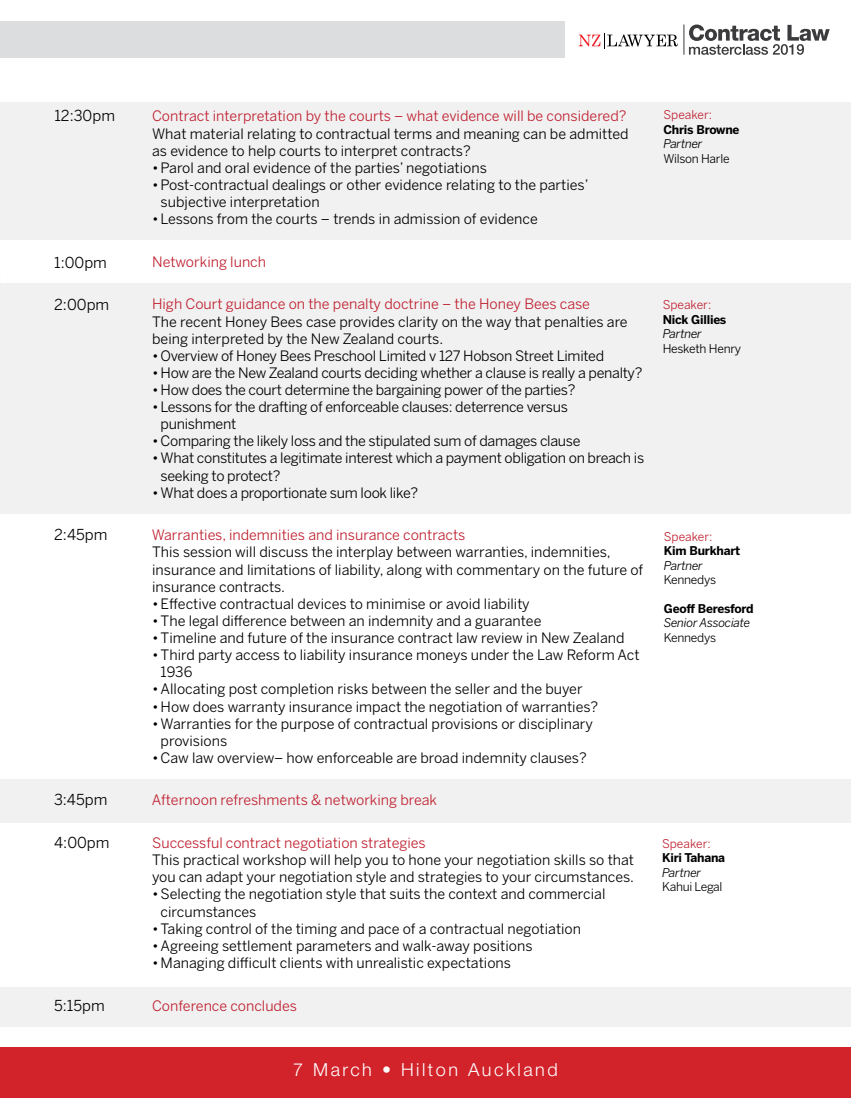
<style>
.page{position:relative;width:851px;height:1098px;background:#fff}
.page>*{position:absolute;margin:0;border:0;box-sizing:border-box;transform-origin:0 0}
.t1{font:300 18px "Helvetica Neue";letter-spacing:.14em;color:#fff}
.t2{font:15px "Benton Sans";color:#000}
.t3{font:14.25px/17.1px "Benton Sans";color:#000}
.t4{font:14.25px/17.1px "Benton Sans";letter-spacing:-.02em;color:#000}
.t5{font:14.25px "Benton Sans";color:#bf202f}
.t6{font:700 12px "Benton Sans";letter-spacing:-.02em;color:#000}
.t7{font:12px "Benton Sans";letter-spacing:-.02em;color:#000}
.t8{font:italic 12px "Benton Sans";letter-spacing:-.02em;color:#000}
.t9{font:12px "Benton Sans";color:#bf202f}
</style>
<div class="page">
<div style="left:0;top:102px;width:850px;height:138px;background:#f1f1f2"></div>
<div style="left:0;top:986px;width:850px;height:39px;background:#f1f1f2"></div>
<div style="left:0;top:283px;width:850px;height:230px;background:#f1f1f2"></div>
<div style="left:0;top:778px;width:850px;height:44px;background:#f1f1f2"></div>
<div style="left:0;top:21px;width:564px;height:37px;background:#dcddde"></div>
<div style="left:0;top:1046px;width:850px;height:51px;background:#d2232a"></div>
<svg style="left:578px;top:33px;width:99px;height:15px"></svg>
<hr style="left:683px;top:25px;width:1px;height:30px;background:#3b3a3c">
<svg style="left:688px;top:25px;width:141px;height:30px"></svg>
<p class="t2" style="left:54px;top:107px;width:62px">12:30pm</p>
<p class="t9" style="left:663px;top:108px;width:50px">Speaker:</p>
<p class="t6" style="left:663px;top:122px;width:77px">Chris Browne</p>
<p class="t8" style="left:663px;top:137px;width:41px">Partner</p>
<p class="t7" style="left:663px;top:151px;width:68px">Wilson Harle</p>
<p class="t5" style="left:152px;top:108px;width:476px">Contract interpretation by the courts – what evidence will be considered?</p>
<p class="t3" style="left:152px;top:125px;width:478px">What material relating to contractual terms and meaning can be admitted as evidence to help courts to interpret contracts?</p>
<p class="t3" style="left:152px;top:159px;width:336px">•Parol and oral evidence of the parties’ negotiations</p>
<p class="t3" style="left:161px;top:176px;width:429px;text-indent:-9px">•Post-contractual dealings or other evidence relating to the parties’ subjective interpretation</p>
<p class="t3" style="left:152px;top:210px;width:387px">•Lessons from the courts – trends in admission of evidence</p>
<p class="t5" style="left:152px;top:253px;width:115px">Networking lunch</p>
<p class="t5" style="left:152px;top:296px;width:439px">High Court guidance on the penalty doctrine – the Honey Bees case</p>
<p class="t3" style="left:152px;top:312px;width:477px">The recent Honey Bees case provides clarity on the way that penalties are being interpreted by the New Zealand courts.</p>
<p class="t4" style="left:152px;top:347px;width:453px">•Overview of Honey Bees Preschool Limited v 127 Hobson Street Limited</p>
<p class="t4" style="left:152px;top:364px;width:491px">•How are the New Zealand courts deciding whether a clause is really a penalty?</p>
<p class="t4" style="left:152px;top:381px;width:425px">•How does the court determine the bargaining power of the parties?</p>
<p class="t4" style="left:161px;top:398px;width:409px;text-indent:-9px">•Lessons for the drafting of enforceable clauses: deterrence versus punishment</p>
<p class="t4" style="left:152px;top:432px;width:430px">•Comparing the likely loss and the stipulated sum of damages clause</p>
<p class="t4" style="left:161px;top:449px;width:485px;text-indent:-9px">•What constitutes a legitimate interest which a payment obligation on breach is seeking to protect?</p>
<p class="t4" style="left:152px;top:483px;width:267px">•What does a proportionate sum look like?</p>
<p class="t5" style="left:152px;top:526px;width:315px">Warranties, indemnities and insurance contracts</p>
<p class="t3" style="left:152px;top:543px;width:492px">This session will discuss the interplay between warranties, indemnities, insurance and limitations of liability, along with commentary on the future of insurance contracts.</p>
<p class="t3" style="left:152px;top:594px;width:379px">•Effective contractual devices to minimise or avoid liability</p>
<p class="t3" style="left:152px;top:611px;width:391px">•The legal difference between an indemnity and a guarantee</p>
<p class="t3" style="left:152px;top:629px;width:474px">•Timeline and future of the insurance contract law review in New Zealand</p>
<p class="t3" style="left:161px;top:646px;width:480px;text-indent:-9px">•Third party access to liability insurance moneys under the Law Reform Act<br>1936</p>
<p class="t3" style="left:152px;top:680px;width:432px">•Allocating post completion risks between the seller and the buyer</p>
<p class="t3" style="left:152px;top:697px;width:447px">•How does warranty insurance impact the negotiation of warranties?</p>
<p class="t3" style="left:161px;top:714px;width:434px;text-indent:-9px">•Warranties for the purpose of contractual provisions or disciplinary provisions</p>
<p class="t3" style="left:152px;top:748px;width:436px">•Caw law overview– how enforceable are broad indemnity clauses?</p>
<p class="t5" style="left:152px;top:791px;width:287px">Afternoon refreshments &amp; networking break</p>
<p class="t5" style="left:152px;top:834px;width:275px">Successful contract negotiation strategies</p>
<p class="t3" style="left:152px;top:851px;width:483px">This practical workshop will help you to hone your negotiation skills so that you can adapt your negotiation style and strategies to your circumstances.</p>
<p class="t3" style="left:161px;top:885px;width:446px;text-indent:-9px">•Selecting the negotiation style that suits the context and commercial circumstances</p>
<p class="t3" style="left:152px;top:919px;width:430px">•Taking control of the timing and pace of a contractual negotiation</p>
<p class="t3" style="left:152px;top:936px;width:382px">•Agreeing settlement parameters and walk-away positions</p>
<p class="t3" style="left:152px;top:953px;width:360px">•Managing difficult clients with unrealistic expectations</p>
<p class="t5" style="left:152px;top:996px;width:146px">Conference concludes</p>
<p class="t2" style="left:54px;top:253px;width:54px">1:00pm</p>
<p class="t2" style="left:54px;top:295px;width:57px">2:00pm</p>
<p class="t9" style="left:662px;top:298px;width:50px">Speaker:</p>
<p class="t6" style="left:662px;top:312px;width:65px">Nick Gillies</p>
<p class="t8" style="left:662px;top:327px;width:41px">Partner</p>
<p class="t7" style="left:662px;top:341px;width:80px">Hesketh Henry</p>
<p class="t2" style="left:54px;top:526px;width:55px">2:45pm</p>
<p class="t9" style="left:663px;top:529px;width:50px">Speaker:</p>
<p class="t6" style="left:663px;top:543px;width:78px">Kim Burkhart</p>
<p class="t8" style="left:663px;top:558px;width:41px">Partner</p>
<p class="t7" style="left:663px;top:572px;width:54px">Kennedys</p>
<p class="t6" style="left:663px;top:601px;width:91px">Geoff Beresford</p>
<p class="t8" style="left:663px;top:616px;width:88px">Senior Associate</p>
<p class="t7" style="left:663px;top:630px;width:54px">Kennedys</p>
<p class="t2" style="left:54px;top:790px;width:55px">3:45pm</p>
<p class="t2" style="left:54px;top:833px;width:57px">4:00pm</p>
<p class="t9" style="left:662px;top:836px;width:50px">Speaker:</p>
<p class="t6" style="left:662px;top:850px;width:65px">Kiri Tahana</p>
<p class="t8" style="left:662px;top:865px;width:41px">Partner</p>
<p class="t7" style="left:662px;top:879px;width:62px">Kahui Legal</p>
<p class="t2" style="left:54px;top:995px;width:52px">5:15pm</p>
<p class="t1" style="left:293px;top:1058px;width:266px">7 March • Hilton Auckland</p>
</div>
